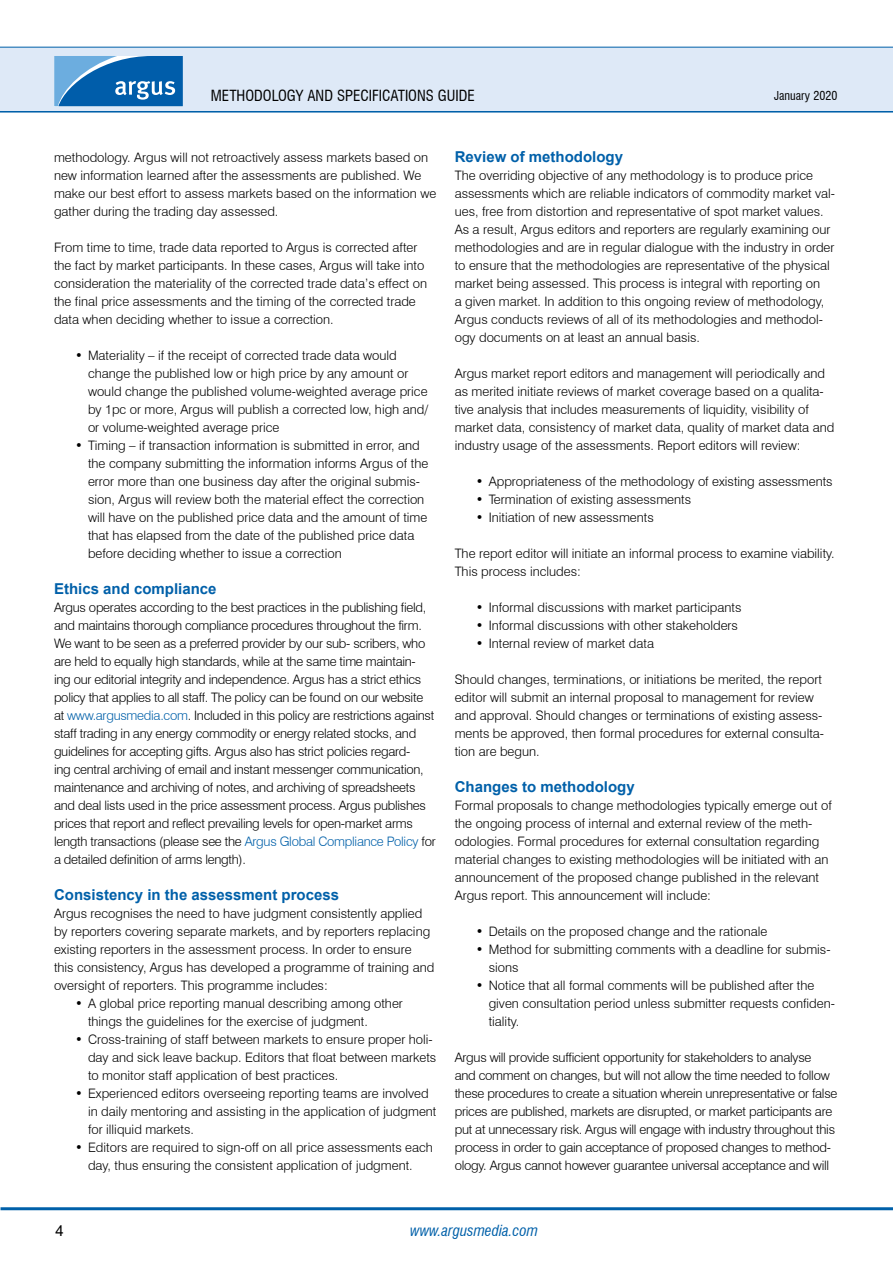
<style>
.page{position:relative;width:893px;height:1263px;background:#fff}
.page>*{position:absolute;margin:0;border:0;box-sizing:border-box;transform-origin:0 0}
.t1{font:700 15px "Arial";color:#0060a9}
.t2{font:condensed 15px "Swiss 721 BT";color:#000}
.t3{font:italic condensed 15px "Swiss 721 BT";color:#0060a9}
.t4{font:15px "Arial";color:#000}
.t5{font:300 13.05px/18px "Swiss 721 BT";color:#000}
.t6{font:300 13.05px/18px "Swiss 721 BT";letter-spacing:-.02em;color:#000}
.t7{font:condensed 12px "Swiss 721 BT";color:#000}
.s1{color:#0060a9}
</style>
<div class="page">
<hr style="left:0;top:110px;width:893px;height:3px;background:#0060a9">
<div style="left:0;top:47px;width:893px;height:64px;background:#dee9f7"></div>
<hr style="left:0;top:47px;width:893px;height:1px;background:#0060a9">
<svg style="left:54px;top:56px;width:129px;height:50px;background:#307dbd"></svg>
<hr style="left:1px;top:1207px;width:892px;height:3px;background:#0060a9">
<p class="t2" style="left:211px;top:86px;width:265px">METHODOLOGY AND SPECIFICATIONS GUIDE</p>
<p class="t7" style="left:774px;top:88px;width:65px">JANUARY 2020</p>
<p class="t5" style="left:54px;top:148px;width:384px">methodology. Argus will not retroactively assess markets based on new information learned after the assessments are published. We make our best effort to assess markets based on the information we gather during the trading day assessed.</p>
<p class="t5" style="left:54px;top:238px;width:375px">From time to time, trade data reported to Argus is corrected after the fact by market participants. In these cases, Argus will take into consideration the materiality of the corrected trade data’s effect on the final price assessments and the timing of the corrected trade data when deciding whether to issue a correction.</p>
<p class="t5" style="left:88px;top:346px;width:342px;text-indent:-13px">• Materiality – if the receipt of corrected trade data would change the published low or high price by any amount or would change the published volume-weighted average price by 1pc or more, Argus will publish a corrected low, high and/ or volume-weighted average price</p>
<p class="t5" style="left:88px;top:436px;width:342px;text-indent:-13px">• Timing – if transaction information is submitted in error, and the company submitting the information informs Argus of the error more than one business day after the original submis&shy;sion, Argus will review both the material effect the correction will have on the published price data and the amount of time that has elapsed from the date of the published price data before deciding whether to issue a correction</p>
<p class="t1" style="left:54px;top:578px;width:164px">Ethics and compliance</p>
<p class="t6" style="left:54px;top:598px;width:383px">Argus operates according to the best practices in the publishing field, and maintains thorough compliance procedures throughout the firm.<br>We want to be seen as a preferred provider by our sub- scribers, who are held to equally high standards, while at the same time maintain&shy;ing our editorial integrity and independence. Argus has a strict ethics policy that applies to all staff. The policy can be found on our website at <span class="s1">www.argusmedia.com</span>. Included in this policy are restrictions against staff trading in any energy commodity or energy related stocks, and guidelines for accepting gifts. Argus also has strict policies regard-<br>ing central archiving of email and instant messenger communication, maintenance and archiving of notes, and archiving of spreadsheets and deal lists used in the price assessment process. Argus publishes prices that report and reflect prevailing levels for open-market arms length transactions (please see the <span class="s1">Argus Global Compliance Policy</span> for a detailed definition of arms length).</p>
<p class="t1" style="left:54px;top:884px;width:287px">Consistency in the assessment process</p>
<p class="t5" style="left:54px;top:904px;width:382px">Argus recognises the need to have judgment consistently applied by reporters covering separate markets, and by reporters replacing existing reporters in the assessment process. In order to ensure this consistency, Argus has developed a programme of training and oversight of reporters. This programme includes:</p>
<p class="t5" style="left:88px;top:994px;width:316px;text-indent:-13px">• A global price reporting manual describing among other things the guidelines for the exercise of judgment.</p>
<p class="t5" style="left:88px;top:1030px;width:350px;text-indent:-13px">• Cross-training of staff between markets to ensure proper holi&shy;day and sick leave backup. Editors that float between markets to monitor staff application of best practices.</p>
<p class="t5" style="left:88px;top:1084px;width:350px;text-indent:-13px">• Experienced editors overseeing reporting teams are involved in daily mentoring and assisting in the application of judgment for illiquid markets.</p>
<p class="t5" style="left:75px;top:1138px;width:359px;text-align:center">• Editors are required to sign-off on all price assessments each day, thus ensuring the consistent application of judgment.</p>
<p class="t1" style="left:455px;top:146px;width:170px">Review of methodology</p>
<p class="t5" style="left:455px;top:166px;width:382px">The overriding objective of any methodology is to produce price assessments which are reliable indicators of commodity market val&shy;ues, free from distortion and representative of spot market values.<br>As a result, Argus editors and reporters are regularly examining our methodologies and are in regular dialogue with the industry in order to ensure that the methodologies are representative of the physical market being assessed. This process is integral with reporting on<br>a given market. In addition to this ongoing review of methodology, Argus conducts reviews of all of its methodologies and methodol&shy;ogy documents on at least an annual basis.</p>
<p class="t5" style="left:455px;top:364px;width:381px">Argus market report editors and management will periodically and as merited initiate reviews of market coverage based on a qualita&shy;tive analysis that includes measurements of liquidity, visibility of market data, consistency of market data, quality of market data and industry usage of the assessments. Report editors will review:</p>
<p class="t5" style="left:476px;top:472px;width:358px">• Appropriateness of the methodology of existing assessments</p>
<p class="t5" style="left:476px;top:490px;width:217px">• Termination of existing assessments</p>
<p class="t5" style="left:476px;top:508px;width:179px">• Initiation of new assessments</p>
<p class="t5" style="left:455px;top:544px;width:382px">The report editor will initiate an informal process to examine viability.<br>This process includes:</p>
<p class="t5" style="left:476px;top:598px;width:267px">• Informal discussions with market participants</p>
<p class="t5" style="left:476px;top:616px;width:264px">• Informal discussions with other stakeholders</p>
<p class="t5" style="left:476px;top:634px;width:180px">• Internal review of market data</p>
<p class="t5" style="left:455px;top:670px;width:371px">Should changes, terminations, or initiations be merited, the report editor will submit an internal proposal to management for review and approval. Should changes or terminations of existing assess&shy;ments be approved, then formal procedures for external consulta&shy;tion are begun.</p>
<p class="t1" style="left:455px;top:776px;width:182px">Changes to methodology</p>
<p class="t5" style="left:455px;top:796px;width:379px">Formal proposals to change methodologies typically emerge out of the ongoing process of internal and external review of the meth&shy;odologies. Formal procedures for external consultation regarding material changes to existing methodologies will be initiated with an announcement of the proposed change published in the relevant Argus report. This announcement will include:</p>
<p class="t5" style="left:476px;top:922px;width:293px">• Details on the proposed change and the rationale</p>
<p class="t5" style="left:489px;top:940px;width:343px;text-indent:-13px">• Method for submitting comments with a deadline for submis&shy;sions</p>
<p class="t5" style="left:489px;top:976px;width:348px;text-indent:-13px">• Notice that all formal comments will be published after the given consultation period unless submitter requests confiden&shy;tiality.</p>
<p class="t6" style="left:455px;top:1048px;width:384px">Argus will provide sufficient opportunity for stakeholders to analyse<br>and comment on changes, but will not allow the time needed to follow these procedures to create a situation wherein unrepresentative or false prices are published, markets are disrupted, or market participants are put at unnecessary risk. Argus will engage with industry throughout this process in order to gain acceptance of proposed changes to method&shy;ology. Argus cannot however guarantee universal acceptance and will</p>
<p class="t4" style="left:55px;top:1220px;width:10px">4</p>
<p class="t3" style="left:410px;top:1221px;width:129px">www.argusmedia.com</p>
</div>
